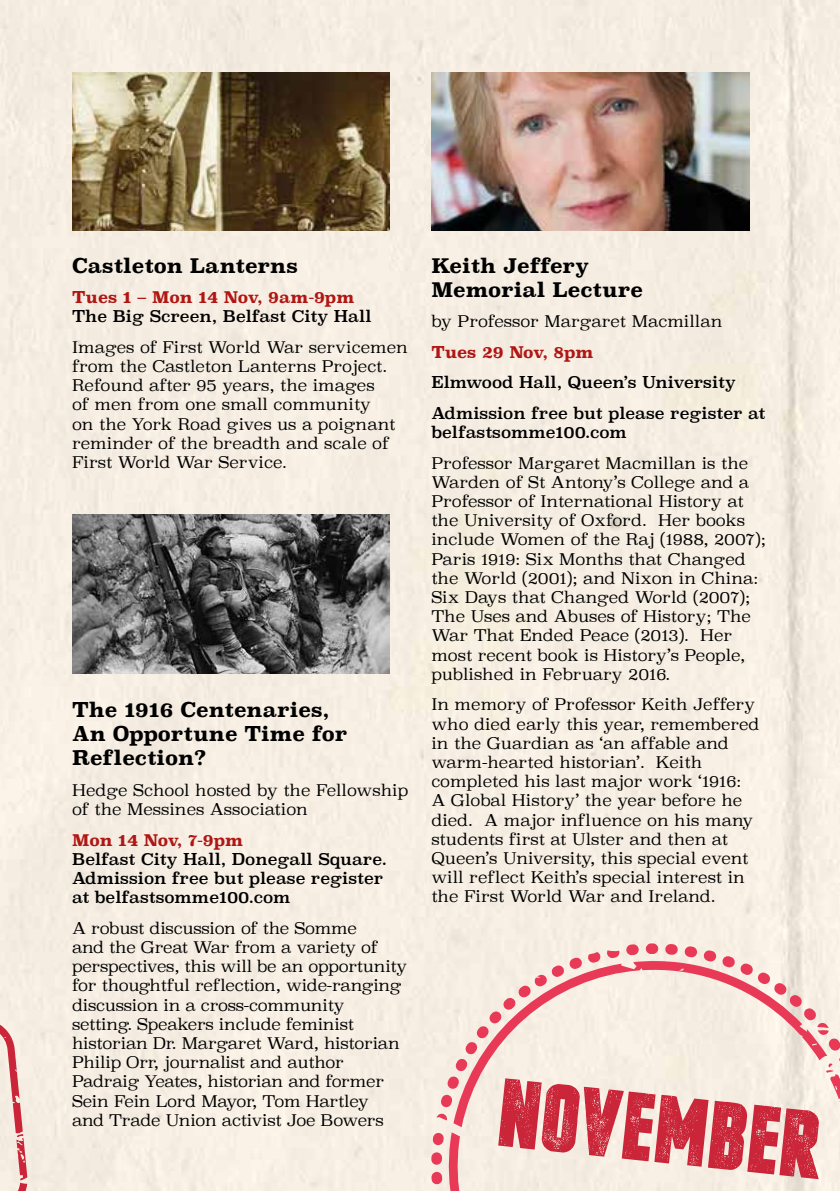
<style>
.page{position:relative;width:840px;height:1191px;background:#fff}
.page>*{position:absolute;margin:0;border:0;box-sizing:border-box;transform-origin:0 0}
.t1{font:89.6px "Headlined";color:#ca2538}
.t2{font:700 20px/24px "Superclarendon";color:#000}
.t3{font:300 16px/19.2px "Superclarendon";color:#000}
.t4{font:16px/19.2px "Superclarendon";color:#000}
.t5{font:700 16px "Superclarendon";color:#b01614}
</style>
<div class="page">
<div style="left:0;top:0;width:839px;height:1191px;background:#f6eee3"></div>
<img style="left:72px;top:514px;width:317px;height:159px">
<img style="left:431px;top:72px;width:317px;height:159px">
<img style="left:72px;top:72px;width:317px;height:159px">
<svg style="left:0;top:1018px;width:27px;height:173px;background:#ebc0bb"></svg>
<svg style="left:606px;top:950px;width:13px;height:8px"></svg>
<svg style="left:440px;top:952px;width:160px;height:155px;background:#f4dfd7"></svg>
<svg style="left:645px;top:943px;width:13px;height:11px"></svg>
<svg style="left:664px;top:943px;width:13px;height:12px"></svg>
<svg style="left:625px;top:944px;width:13px;height:11px"></svg>
<svg style="left:436px;top:1113px;width:11px;height:7px"></svg>
<svg style="left:453px;top:960px;width:231px;height:167px;background:#f5ddd6"></svg>
<svg style="left:431px;top:1132px;width:30px;height:59px;background:#ef9aa1"></svg>
<svg style="left:684px;top:946px;width:156px;height:245px;background:#f4e0d8"></svg>
<p class="t2" style="left:72px;top:254px;width:227px">Castleton Lanterns</p>
<p class="t5" style="left:72px;top:285px;width:284px">Tues 1 – Mon 14 Nov, 9am-9pm</p>
<p class="t4" style="left:72px;top:308px;width:301px">The Big Screen, Belfast City Hall</p>
<p class="t3" style="left:72px;top:339px;width:337px">Images of First World War servicemen from the Castleton Lanterns Project.<br>Refound after 95 years, the images<br>of men from one small community<br>on the York Road gives us a poignant reminder of the breadth and scale of First World War Service.</p>
<p class="t2" style="left:72px;top:699px;width:277px">The 1916 Centenaries,<br>An Opportune Time for<br>Reflection?</p>
<p class="t3" style="left:72px;top:782px;width:337px">Hedge School hosted by the Fellowship of the Messines Association</p>
<p class="t5" style="left:72px;top:828px;width:173px">Mon 14 Nov, 7-9pm</p>
<p class="t4" style="left:72px;top:850px;width:316px">Belfast City Hall, Donegall Square.<br>Admission free but please register at belfastsomme100.com</p>
<p class="t3" style="left:72px;top:919px;width:336px">A robust discussion of the Somme<br>and the Great War from a variety of perspectives, this will be an opportunity for thoughtful reflection, wide-ranging discussion in a cross-community setting. Speakers include feminist historian Dr. Margaret Ward, historian Philip Orr, journalist and author Padraig Yeates, historian and former Sein Fein Lord Mayor, Tom Hartley<br>and Trade Union activist Joe Bowers</p>
<p class="t2" style="left:431px;top:254px;width:213px">Keith Jeffery<br>Memorial Lecture</p>
<p class="t3" style="left:431px;top:313px;width:292px">by Professor Margaret Macmillan</p>
<p class="t5" style="left:431px;top:340px;width:164px">Tues 29 Nov, 8pm</p>
<p class="t4" style="left:431px;top:368px;width:335px;line-height:30.6px">Elmwood Hall, Queen’s University<br>Admission free but please register at</p>
<p class="t4" style="left:431px;top:424px;width:197px">belfastsomme100.com</p>
<p class="t3" style="left:431px;top:454px;width:336px">Professor Margaret Macmillan is the Warden of St Antony’s College and a Professor of International History at the University of Oxford. Her books include Women of the Raj (1988, 2007); Paris 1919: Six Months that Changed the World (2001); and Nixon in China:<br>Six Days that Changed World (2007); The Uses and Abuses of History; The War That Ended Peace (2013). Her most recent book is History’s People, published in February 2016.</p>
<p class="t3" style="left:431px;top:696px;width:329px">In memory of Professor Keith Jeffery who died early this year, remembered in the Guardian as ‘an affable and warm-hearted historian’. Keith completed his last major work ‘1916:<br>A Global History’ the year before he died. A major influence on his many students first at Ulster and then at Queen’s University, this special event will reflect Keith’s special interest in the First World War and Ireland.</p>
<h1 class="t1" style="left:505px;top:1060px;width:327px;rotate:6deg">NOVEMBER</h1>
</div>
